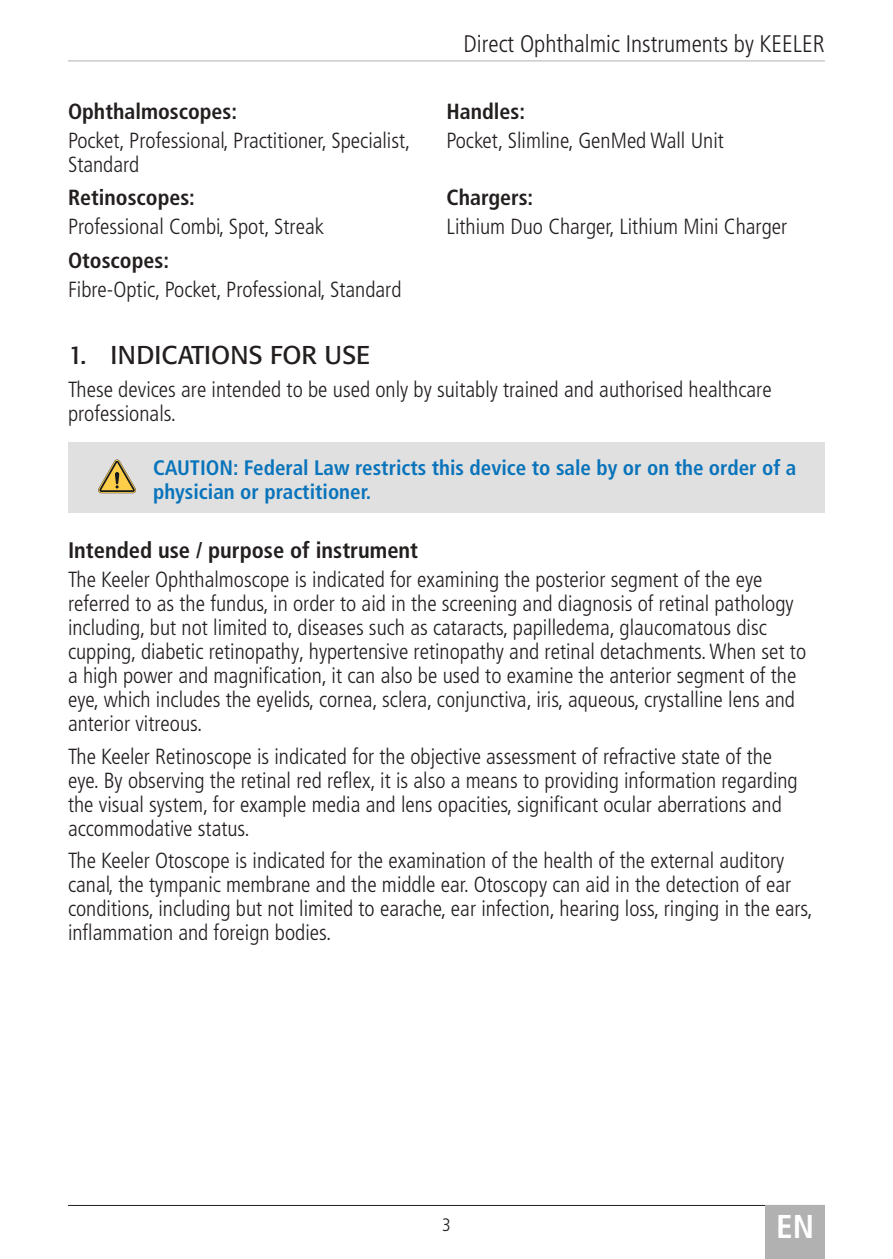
<style>
.page{position:relative;width:893px;height:1259px;background:#fff}
.page>*{position:absolute;margin:0;border:0;box-sizing:border-box;transform-origin:0 0}
.t1{font:700 condensed 33px "Frutiger LT Pro";color:#fff}
.t2{font:25.5px "Formata BQ";color:#241f1f}
.t3{font:300 condensed 24px "Frutiger LT Pro";color:#241f1f}
.t4{font:700 condensed 22.5px "Frutiger LT Pro";color:#241f1f}
.t5{font:300 condensed 21.9px/24px "Frutiger LT Pro";color:#241f1f}
.t6{font:700 condensed 21.9px "Frutiger LT Pro";color:#241f1f}
.t7{font:700 condensed 21px/24px "Frutiger LT Pro";color:#0974bb}
.t8{font:300 condensed 18px "Frutiger LT Pro";color:#241f1f}
</style>
<div class="page">
<hr style="left:68px;top:1205px;width:757px;height:1px;background:#241f1f">
<div style="left:765px;top:1205px;width:60px;height:54px;background:#b1b1b2"></div>
<hr style="left:68px;top:60px;width:757px;height:1px;background:#b1b1b2">
<div style="left:68px;top:442px;width:757px;height:70px;background:#e1e0e0"></div>
<svg style="left:98px;top:459px;width:38px;height:34px"></svg>
<p class="t6" style="left:68px;top:98px;width:171px">Ophthalmoscopes:</p>
<p class="t5" style="left:68px;top:128px;width:344px">Pocket, Professional, Practitioner, Specialist,<br>Standard</p>
<p class="t6" style="left:68px;top:184px;width:128px">Retinoscopes:</p>
<p class="t5" style="left:68px;top:215px;width:258px">Professional Combi, Spot, Streak</p>
<p class="t6" style="left:68px;top:247px;width:102px">Otoscopes:</p>
<p class="t5" style="left:68px;top:277px;width:335px">Fibre-Optic, Pocket, Professional, Standard</p>
<p class="t3" style="left:464px;top:30px;width:363px">Direct Ophthalmic Instruments by KEELER</p>
<p class="t6" style="left:446px;top:98px;width:80px">Handles:</p>
<p class="t5" style="left:446px;top:128px;width:279px">Pocket, Slimline, GenMed Wall Unit</p>
<p class="t6" style="left:446px;top:184px;width:88px">Chargers:</p>
<p class="t5" style="left:446px;top:215px;width:342px">Lithium Duo Charger, Lithium Mini Charger</p>
<p class="t2" style="left:68px;top:340px;width:304px">1. INDICATIONS FOR USE</p>
<p class="t5" style="left:68px;top:377px;width:705px">These devices are intended to be used only by suitably trained and authorised healthcare professionals.</p>
<p class="t7" style="left:153px;top:455px;width:645px">CAUTION: Federal Law restricts this device to sale by or on the order of a physician or practitioner.</p>
<p class="t4" style="left:68px;top:537px;width:352px">Intended use / purpose of instrument</p>
<p class="t5" style="left:68px;top:568px;width:740px">The Keeler Ophthalmoscope is indicated for examining the posterior segment of the eye referred to as the fundus, in order to aid in the screening and diagnosis of retinal pathology including, but not limited to, diseases such as cataracts, papilledema, glaucomatous disc cupping, diabetic retinopathy, hypertensive retinopathy and retinal detachments. When set to a high power and magnification, it can also be used to examine the anterior segment of the eye, which includes the eyelids, cornea, sclera, conjunctiva, iris, aqueous, crystalline lens and anterior vitreous.</p>
<p class="t5" style="left:68px;top:744px;width:731px">The Keeler Retinoscope is indicated for the objective assessment of refractive state of the eye. By observing the retinal red reflex, it is also a means to providing information regarding the visual system, for example media and lens opacities, significant ocular aberrations and accommodative status.</p>
<p class="t5" style="left:68px;top:849px;width:746px">The Keeler Otoscope is indicated for the examination of the health of the external auditory canal, the tympanic membrane and the middle ear. Otoscopy can aid in the detection of ear conditions, including but not limited to earache, ear infection, hearing loss, ringing in the ears, inflammation and foreign bodies.</p>
<p class="t8" style="left:442px;top:1214px;width:10px">3</p>
<h1 class="t1" style="left:776px;top:1207px;width:39px">EN</h1>
</div>
